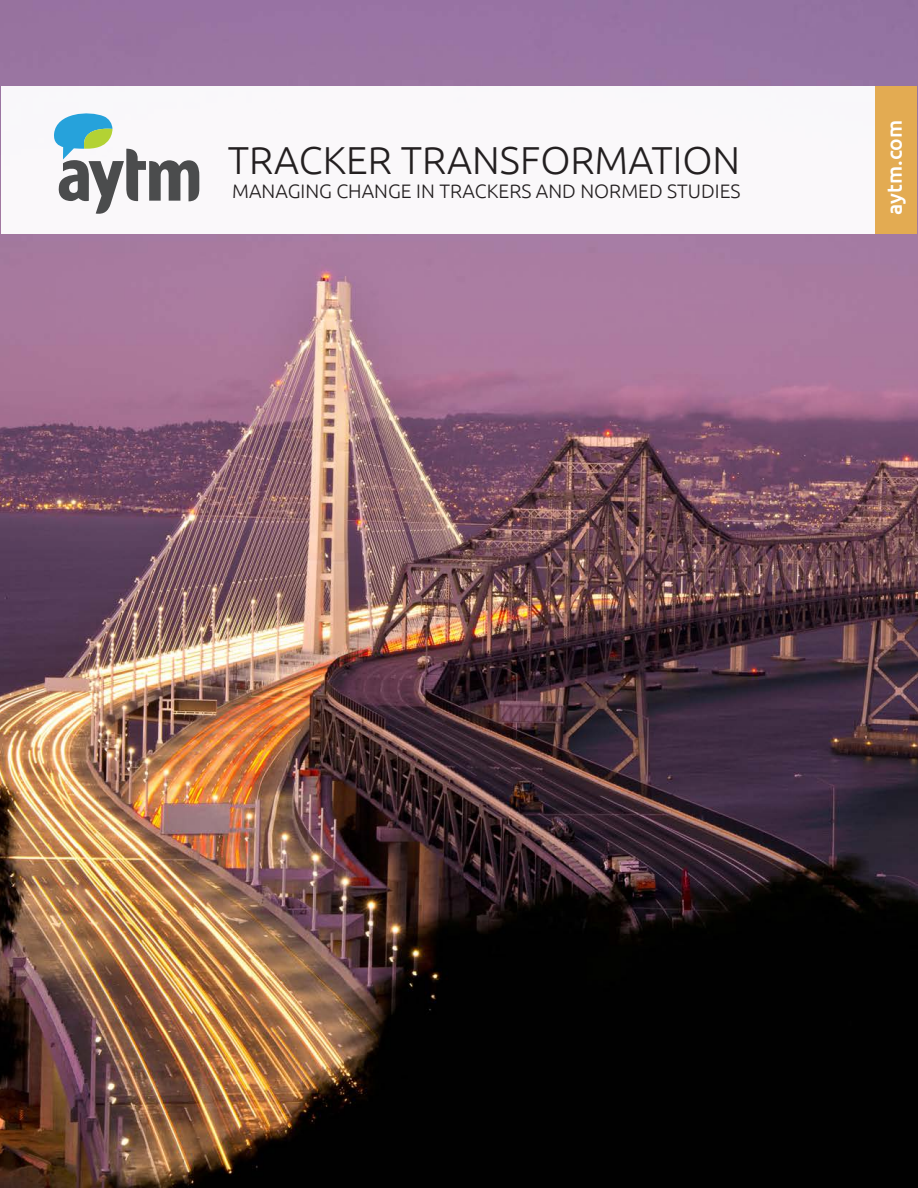
<style>
.page{position:relative;width:918px;height:1188px;background:#fff}
.page>*{position:absolute;margin:0;border:0;box-sizing:border-box;transform-origin:0 0}
.t1{font:300 39px "Ubuntu";color:#231f20}
.t2{font:500 21px "Ubuntu";color:#fff}
.t3{font:300 19.5px "Ubuntu";color:#231f20}
</style>
<div class="page">
<img style="left:1px;top:0;width:917px;height:1188px">
<div style="left:1px;top:86px;width:916px;height:148px;background:#faf8fa"></div>
<div style="left:875px;top:86px;width:42px;height:148px;background:#e3ab52"></div>
<svg style="left:54px;top:113px;width:145px;height:101px"></svg>
<h1 class="t1" style="left:228px;top:138px;width:514px">TRACKER TRANSFORMATION</h1>
<p class="t3" style="left:232px;top:180px;width:510px">MANAGING CHANGE IN TRACKERS AND NORMED STUDIES</p>
<p class="t2" style="left:882px;top:215px;width:96px;rotate:-90deg">aytm.com</p>
</div>
